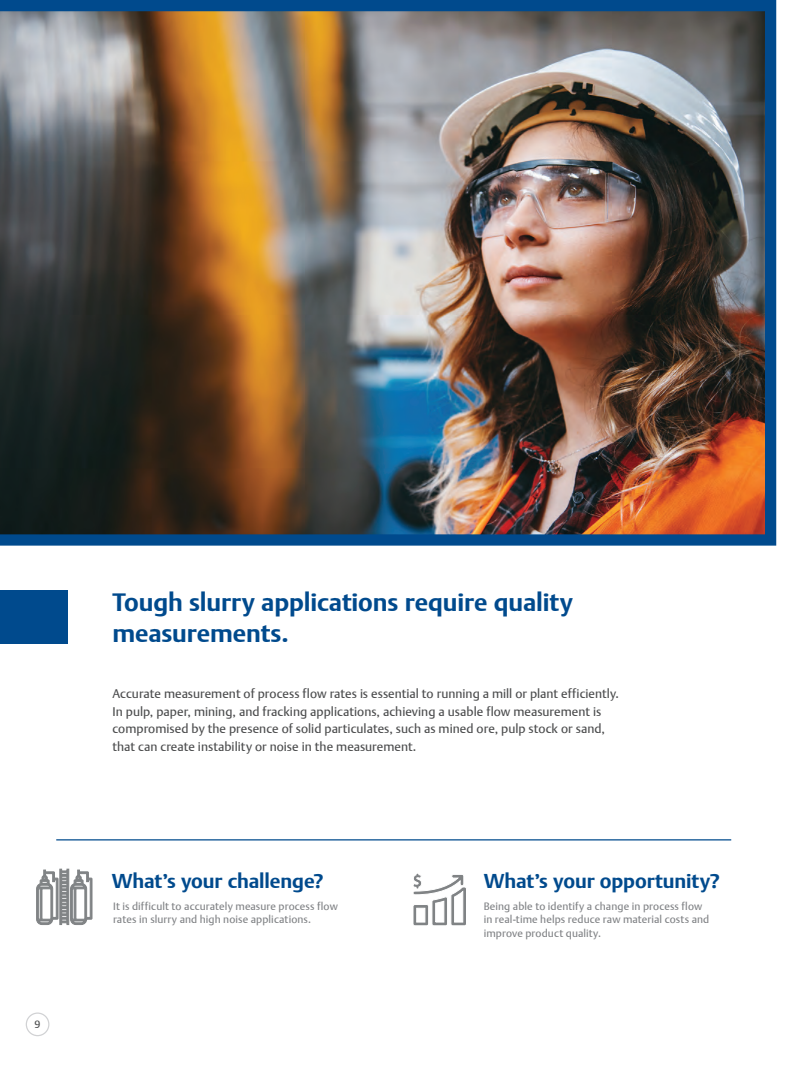
<style>
.page{position:relative;width:810px;height:1080px;background:#fff}
.page>*{position:absolute;margin:0;border:0;box-sizing:border-box;transform-origin:0 0}
.t1{font:700 25px/31.2px "DTL Argo CT";letter-spacing:-.005em;color:#004a8d}
.t2{font:700 20px "DTL Argo CT";letter-spacing:-.005em;color:#004a8d}
.t3{font:12.5px/17.5px "DTL Argo CT";color:#4b4c4d}
.t4{font:10.62px/13.8px "DTL Argo CT";letter-spacing:.01em;color:#808285}
.SMALLEST{font:10.62px "DTL Argo CT";color:#4b4c4d}
</style>
<div class="page">
<div style="left:26px;top:1012px;width:23px;height:24px;border:1px solid #d1d2d4;border-radius:50%"></div>
<div style="left:0;top:591px;width:68px;height:53px;background:#004a8d"></div>
<img style="left:0;top:0;width:776px;height:546px">
<hr style="left:56px;top:839px;width:675px;height:1px;background:#004a8d">
<svg style="left:36px;top:869px;width:56px;height:56px"></svg>
<svg style="left:413px;top:873px;width:53px;height:53px"></svg>
<p class="SMALLEST" style="left:35px;top:1018px;width:7px">9</p>
<p class="t1" style="left:112px;top:587px;width:462px">Tough slurry applications require quality measurements.</p>
<p class="t3" style="left:112px;top:685px;width:508px">Accurate measurement of process flow rates is essential to running a mill or plant efficiently.<br>In pulp, paper, mining, and fracking applications, achieving a usable flow measurement is compromised by the presence of solid particulates, such as mined ore, pulp stock or sand, that can create instability or noise in the measurement.</p>
<p class="t2" style="left:112px;top:870px;width:214px">What’s your challenge?</p>
<p class="t4" style="left:113px;top:899px;width:226px">It is difficult to accurately measure process flow rates in slurry and high noise applications.</p>
<p class="t2" style="left:484px;top:870px;width:238px">What’s your opportunity?</p>
<p class="t4" style="left:484px;top:899px;width:227px">Being able to identify a change in process flow in real-time helps reduce raw material costs and improve product quality.</p>
</div>
